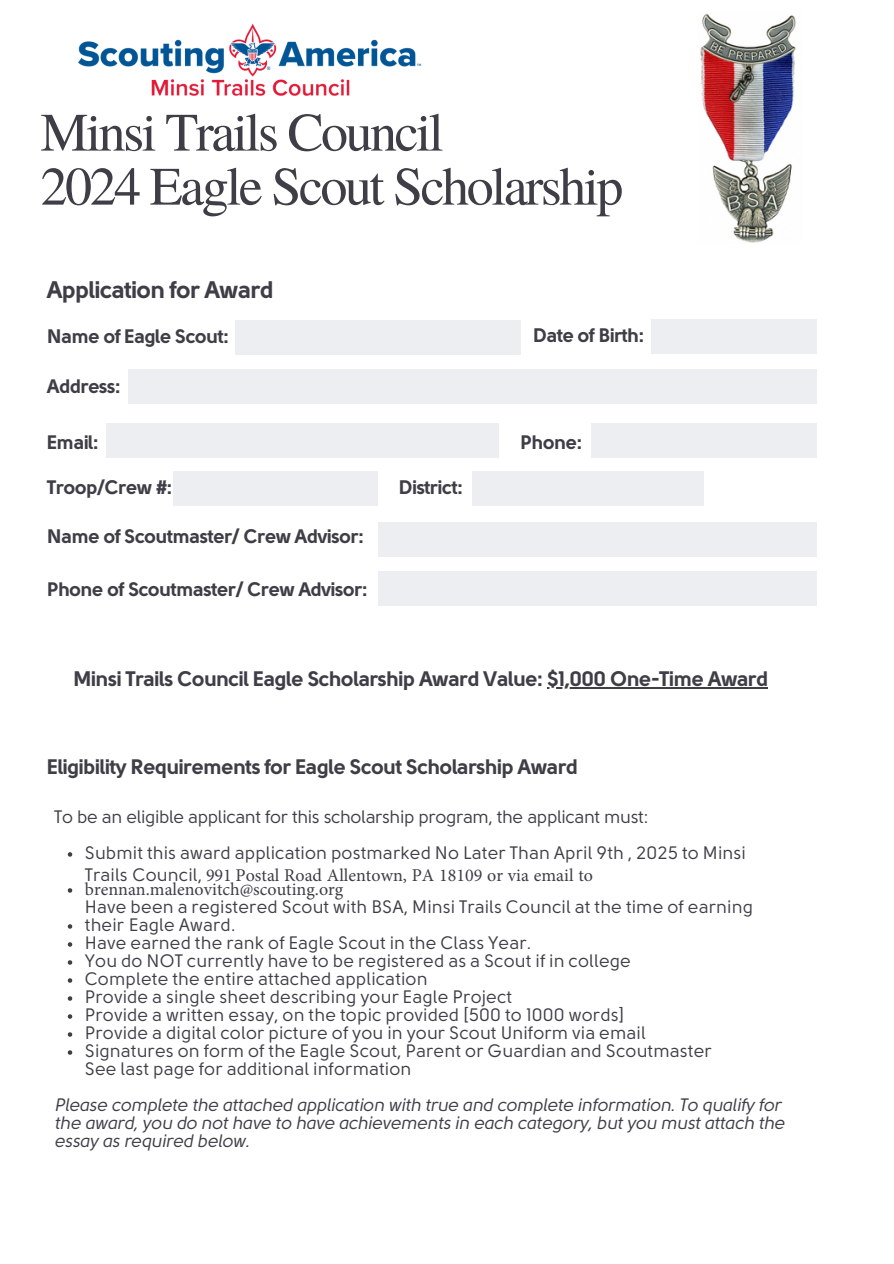
<style>
.page{position:relative;width:894px;height:1264px;background:#fff}
.page>*{position:absolute;margin:0;border:0;box-sizing:border-box;transform-origin:0 0}
.t1{font:54px/54px "Te X Gyre Termes";letter-spacing:-.045em;color:#3f3e47}
.t2{font:700 24px "Solomon Sans";letter-spacing:-.025em;color:#3f3e47}
.t3{font:700 21px "Solomon Sans";letter-spacing:-.025em;color:#3f3e47}
.t4{font:700 19.5px "Solomon Sans";letter-spacing:-.025em;color:#3f3e47}
.t5{font:18px/18px "Solomon Sans";color:#3f3e47}
.t6{font:italic 18px/18px "Solomon Sans";letter-spacing:-.025em;color:#3f3e47}
.t7{font:18px "Solomon Sans";letter-spacing:-.025em;color:#3f3e47}
.s1{font-family:"Minion Pro"}
</style>
<div class="page">
<div style="left:235px;top:320px;width:285px;height:34px;background:#edeef1"></div>
<div style="left:651px;top:320px;width:165px;height:34px;background:#edeef1"></div>
<div style="left:590px;top:423px;width:226px;height:34px;background:#edeef1"></div>
<div style="left:107px;top:423px;width:392px;height:34px;background:#edeef1"></div>
<div style="left:173px;top:471px;width:205px;height:34px;background:#edeef1"></div>
<div style="left:128px;top:369px;width:688px;height:34px;background:#edeef1"></div>
<img style="left:700px;top:14px;width:96px;height:229px">
<div style="left:472px;top:471px;width:231px;height:34px;background:#edeef1"></div>
<div style="left:378px;top:522px;width:438px;height:34px;background:#edeef1"></div>
<div style="left:378px;top:571px;width:438px;height:34px;background:#edeef1"></div>
<img style="left:78px;top:23px;width:344px;height:73px">
<svg style="left:68px;top:852px;width:4px;height:4px"></svg>
<svg style="left:68px;top:888px;width:4px;height:4px"></svg>
<svg style="left:68px;top:924px;width:4px;height:4px"></svg>
<svg style="left:68px;top:942px;width:4px;height:4px"></svg>
<svg style="left:68px;top:960px;width:4px;height:4px"></svg>
<svg style="left:68px;top:978px;width:4px;height:4px"></svg>
<svg style="left:68px;top:996px;width:4px;height:4px"></svg>
<svg style="left:68px;top:1014px;width:4px;height:4px"></svg>
<svg style="left:68px;top:1032px;width:4px;height:4px"></svg>
<svg style="left:68px;top:1050px;width:4px;height:4px"></svg>
<hr style="left:547px;top:687px;width:220px;height:1px;background:#3f3e47">
<p class="t1" style="left:40px;top:103px;width:584px">Minsi Trails Council<br>2024 Eagle Scout Scholarship</p>
<p class="t2" style="left:47px;top:279px;width:228px">Application for Award</p>
<p class="t4" style="left:47px;top:327px;width:183px">Name of Eagle Scout:</p>
<p class="t4" style="left:533px;top:326px;width:113px">Date of Birth:</p>
<p class="t4" style="left:47px;top:377px;width:75px">Address:</p>
<p class="t4" style="left:47px;top:433px;width:53px">Email:</p>
<p class="t4" style="left:520px;top:433px;width:63px">Phone:</p>
<p class="t4" style="left:47px;top:479px;width:127px">Troop/Crew #:</p>
<p class="t4" style="left:399px;top:479px;width:66px">District:</p>
<h1 class="t4" style="left:47px;top:527px;width:318px">Name of Scoutmaster/ Crew Advisor:</h1>
<p class="t4" style="left:47px;top:580px;width:322px">Phone of Scoutmaster/ Crew Advisor:</p>
<p class="t3" style="left:73px;top:669px;width:696px">Minsi Trails Council Eagle Scholarship Award Value: $1,000 One-Time Award</p>
<p class="t3" style="left:47px;top:757px;width:532px">Eligibility Requirements for Eagle Scout Scholarship Award</p>
<h2 class="t7" style="left:54px;top:808px;width:596px">To be an eligible applicant for this scholarship program, the applicant must:</h2>
<h3 class="t5" style="left:85px;top:842px;width:662px;line-height:21.6px">Submit this award application postmarked No Later Than April 9th , 2025 to Minsi<br>Trails Council, <span class="s1">991 Postal Road Allentown, PA 18109 or via email to</span></h3>
<h3 class="t5" style="left:85px;top:880px;width:669px"><span class="s1">brennan.malenovitch@scouting.org<br></span>Have been a registered Scout with BSA, Minsi Trails Council at the time of earning their Eagle Award.<br>Have earned the rank of Eagle Scout in the Class Year.<br>You do NOT currently have to be registered as a Scout if in college<br>Complete the entire attached application<br>Provide a single sheet describing your Eagle Project<br>Provide a written essay, on the topic provided [500 to 1000 words]<br>Provide a digital color picture of you in your Scout Uniform via email<br>Signatures on form of the Eagle Scout, Parent or Guardian and Scoutmaster<br>See last page for additional information</h3>
<h3 class="t6" style="left:54px;top:1096px;width:731px">Please complete the attached application with true and complete information. To qualify for the award, you do not have to have achievements in each category, but you must attach the essay as required below.</h3>
</div>
